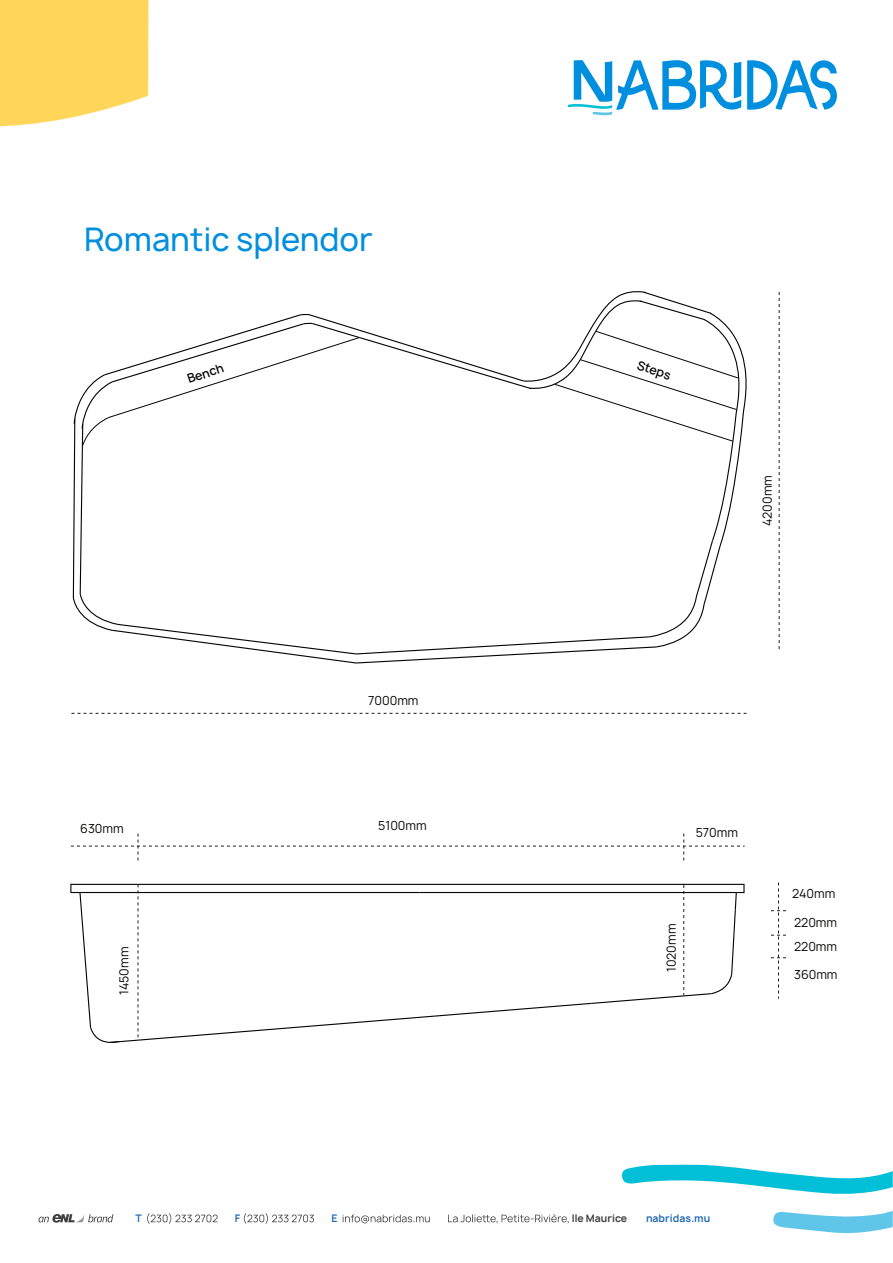
<style>
.page{position:relative;width:893px;height:1263px;background:#fff}
.page>*{position:absolute;margin:0;border:0;box-sizing:border-box;transform-origin:0 0}
.t1{font:500 31.2px "Manrope";color:#008fde}
.t2{font:12px/24.5px "Manrope";color:#050504}
.t3{font:600 12px "Manrope";color:#050504}
.t4{font:700 10.05px "Manrope";color:#226bb5}
.t5{font:700 10.05px "Manrope";color:#3e3e3f}
</style>
<div class="page">
<svg style="left:72px;top:291px;width:675px;height:373px"></svg>
<svg style="left:71px;top:833px;width:674px;height:28px"></svg>
<svg style="left:70px;top:883px;width:675px;height:160px"></svg>
<svg style="left:771px;top:882px;width:15px;height:116px"></svg>
<svg style="left:72px;top:713px;width:674px;height:1px"></svg>
<svg style="left:779px;top:292px;width:1px;height:357px"></svg>
<svg style="left:747px;top:60px;width:90px;height:50px"></svg>
<svg style="left:568px;top:60px;width:173px;height:55px"></svg>
<svg style="left:1px;top:1px;width:148px;height:126px;background:#ffd968"></svg>
<svg style="left:147px;top:1213px;width:71px;height:11px"></svg>
<svg style="left:244px;top:1213px;width:70px;height:11px"></svg>
<svg style="left:343px;top:1214px;width:225px;height:9px"></svg>
<svg style="left:622px;top:1164px;width:271px;height:30px"></svg>
<svg style="left:773px;top:1211px;width:120px;height:22px"></svg>
<svg style="left:39px;top:1214px;width:74px;height:9px"></svg>
<h1 class="t1" style="left:84px;top:220px;width:290px">Romantic splendor</h1>
<p class="t3" style="left:185px;top:372px;width:39px;rotate:-19deg">Bench</p>
<p class="t3" style="left:640px;top:357px;width:36px;rotate:19deg">Steps</p>
<p class="t2" style="left:755px;top:526px;width:52px;rotate:-90deg">4200mm</p>
<p class="t2" style="left:368px;top:689px;width:52px">7000mm</p>
<p class="t2" style="left:80px;top:816px;width:45px">630mm</p>
<p class="t2" style="left:378px;top:813px;width:50px">5100mm</p>
<p class="t2" style="left:112px;top:995px;width:50px;rotate:-90deg">1450mm</p>
<p class="t2" style="left:696px;top:820px;width:44px">570mm</p>
<p class="t2" style="left:659px;top:972px;width:50px;rotate:-90deg">1020mm</p>
<p class="t2" style="left:792px;top:882px;width:45px">240mm</p>
<p class="t2" style="left:794px;top:910px;width:45px">220mm<br>220mm</p>
<p class="t2" style="left:794px;top:963px;width:45px">360mm</p>
<p class="t4" style="left:135px;top:1212px;width:8px">T</p>
<p class="t4" style="left:235px;top:1212px;width:7px">F</p>
<p class="t4" style="left:331px;top:1212px;width:8px">E</p>
<p class="t5" style="left:572px;top:1212px;width:57px">Ile Maurice</p>
<p class="t4" style="left:646px;top:1212px;width:66px">nabridas.mu</p>
</div>
